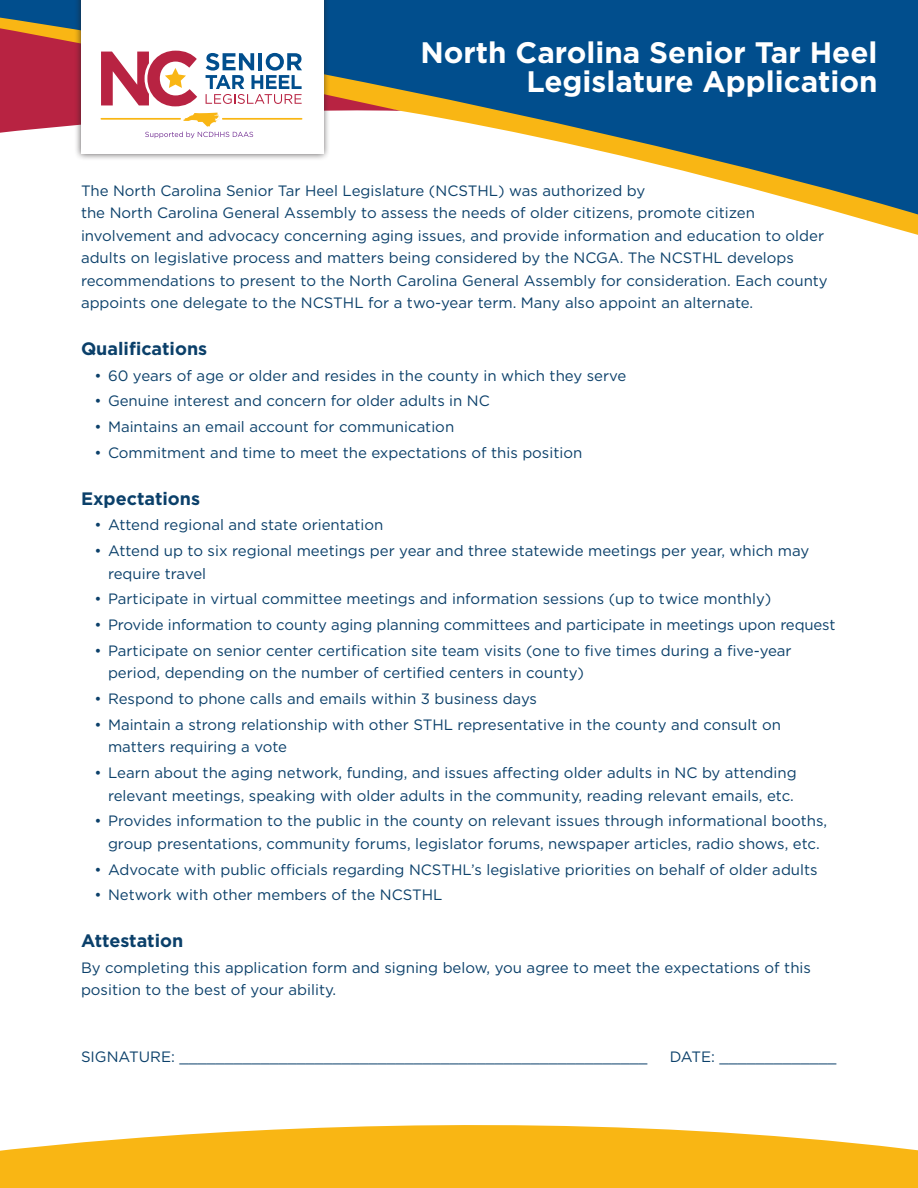
<style>
.page{position:relative;width:918px;height:1188px;background:#fff}
.page>*{position:absolute;margin:0;border:0;box-sizing:border-box;transform-origin:0 0}
.t1{font:700 29.7px/29.7px "Gotham";color:#fff;text-align:right}
.t2{font:700 18px "Gotham";color:#0b406a}
.t3{font:15px/22.5px "Gotham";color:#0b406a}
</style>
<div class="page">
<svg style="left:401px;top:0;width:517px;height:235px;fill:#014e8d"></svg>
<svg style="left:0;top:0;width:401px;height:133px;background:#7e5b6c"></svg>
<div style="left:74px;top:0;width:256px;height:160px;background:#231f20;opacity:.75"></div>
<div style="left:81px;top:0;width:242px;height:153px;background:#fff"></div>
<svg style="left:206px;top:53px;width:96px;height:51px"></svg>
<svg style="left:101px;top:51px;width:96px;height:55px"></svg>
<hr style="left:101px;top:118px;width:79px;height:2px;background:#f9b614">
<svg style="left:145px;top:113px;width:108px;height:25px"></svg>
<hr style="left:223px;top:118px;width:79px;height:2px;background:#f9b614">
<svg style="left:0;top:1125px;width:918px;height:63px;background:#f9bf33"></svg>
<p class="t1" style="left:420px;top:37px;width:459px">North Carolina Senior Tar Heel<br>Legislature Application</p>
<p class="t3" style="left:81px;top:179px;width:748px">The North Carolina Senior Tar Heel Legislature (NCSTHL) was authorized by<br>the North Carolina General Assembly to assess the needs of older citizens, promote citizen involvement and advocacy concerning aging issues, and provide information and education to older adults on legislative process and matters being considered by the NCGA. The NCSTHL develops recommendations to present to the North Carolina General Assembly for consideration. Each county appoints one delegate to the NCSTHL for a two-year term. Many also appoint an alternate.</p>
<p class="t2" style="left:81px;top:337px;width:128px">Qualifications</p>
<p class="t3" style="left:94px;top:364px;width:533px">• 60 years of age or older and resides in the county in which they serve</p>
<p class="t3" style="left:94px;top:390px;width:397px">• Genuine interest and concern for older adults in NC</p>
<p class="t3" style="left:94px;top:415px;width:361px">• Maintains an email account for communication</p>
<p class="t3" style="left:94px;top:441px;width:489px">• Commitment and time to meet the expectations of this position</p>
<p class="t2" style="left:81px;top:486px;width:121px">Expectations</p>
<p class="t3" style="left:94px;top:514px;width:290px">• Attend regional and state orientation</p>
<p class="t3" style="left:108px;top:539px;width:703px;text-indent:-14px">• Attend up to six regional meetings per year and three statewide meetings per year, which may require travel</p>
<p class="t3" style="left:94px;top:588px;width:678px">• Participate in virtual committee meetings and information sessions (up to twice monthly)</p>
<p class="t3" style="left:94px;top:613px;width:743px">• Provide information to county aging planning committees and participate in meetings upon request</p>
<p class="t3" style="left:108px;top:639px;width:685px;text-indent:-14px">• Participate on senior center certification site team visits (one to five times during a five-year period, depending on the number of certified centers in county)</p>
<p class="t3" style="left:94px;top:687px;width:444px">• Respond to phone calls and emails within 3 business days</p>
<p class="t3" style="left:108px;top:713px;width:674px;text-indent:-14px">• Maintain a strong relationship with other STHL representative in the county and consult on matters requiring a vote</p>
<p class="t3" style="left:94px;top:761px;width:704px;text-align:right">• Learn about the aging network, funding, and issues affecting older adults in NC by attending relevant meetings, speaking with older adults in the community, reading relevant emails, etc.</p>
<p class="t3" style="left:94px;top:809px;width:734px;text-align:center">• Provides information to the public in the county on relevant issues through informational booths, group presentations, community forums, legislator forums, newspaper articles, radio shows, etc.</p>
<p class="t3" style="left:94px;top:858px;width:725px">• Advocate with public officials regarding NCSTHL’s legislative priorities on behalf of older adults</p>
<p class="t3" style="left:94px;top:883px;width:350px">• Network with other members of the NCSTHL</p>
<p class="t2" style="left:81px;top:929px;width:104px">Attestation</p>
<p class="t3" style="left:81px;top:956px;width:732px">By completing this application form and signing below, you agree to meet the expectations of this position to the best of your ability.</p>
<p class="t3" style="left:81px;top:1045px;width:568px">SIGNATURE: ____________________________________________________</p>
<p class="t3" style="left:670px;top:1045px;width:168px">DATE: _____________</p>
</div>
